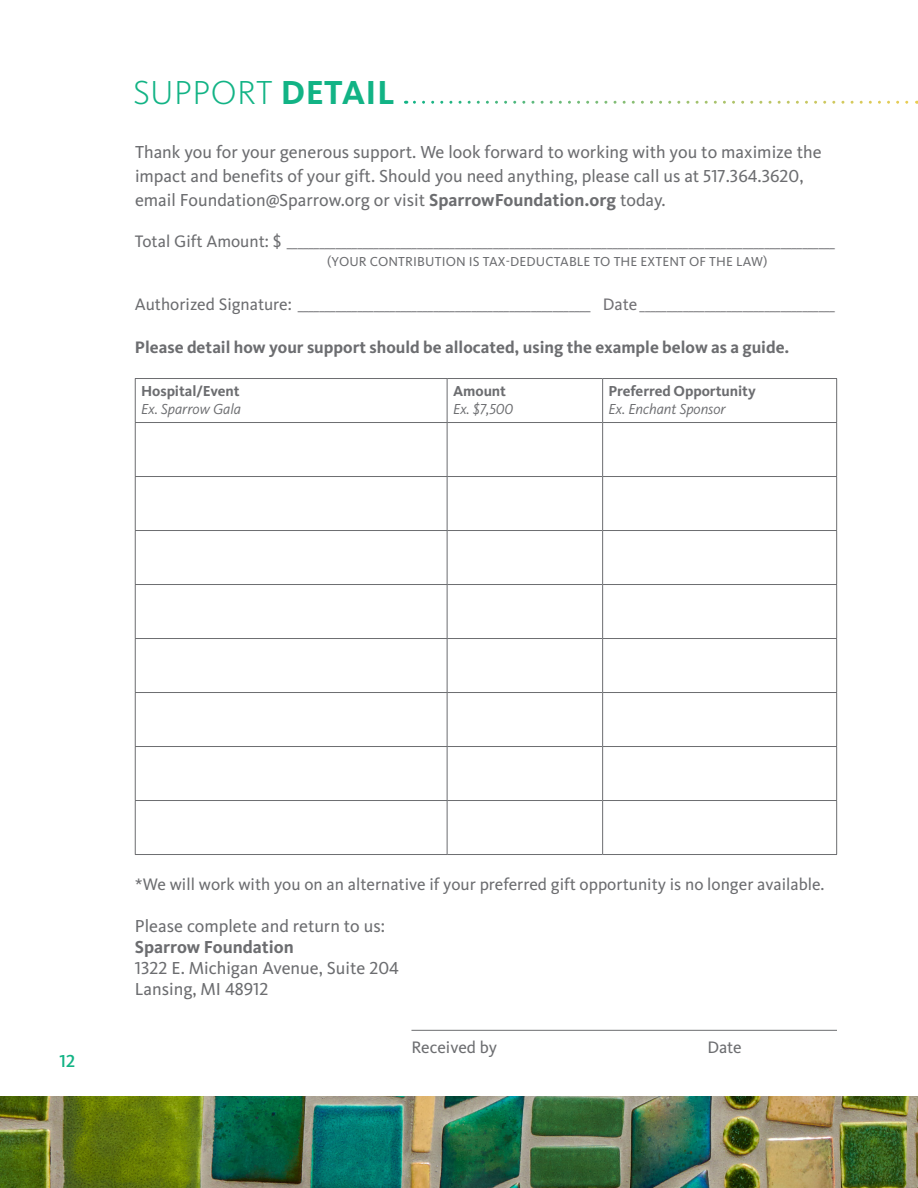
<style>
.page{position:relative;width:918px;height:1188px;background:#fff}
.page>*{position:absolute;margin:0;border:0;box-sizing:border-box;transform-origin:0 0}
.Main_Heading{font:300 34.5px "Kievit Pro";letter-spacing:.01em;color:#12b385}
.Intro{font:18px/24px "Kievit Pro";color:#6c6d70}
.Intro-2{font:700 18px "Kievit Pro";color:#6c6d70}
.t1{font:500 18px "Kievit Pro";color:#12b385}
.Intro-3{font:17.25px "Kievit Pro";color:#6c6d70}
._1_forms_-_no_lines{font:700 17.25px "Kievit Pro";color:#6c6d70}
._1_forms_-_no_lines-2{font:17.25px "Kievit Pro";color:#6c6d70}
.Intro-4{font:700 15px "Kievit Pro";letter-spacing:-.005em;color:#6c6d70}
.Intro-5{font:italic 15px "Kievit Pro";letter-spacing:-.005em;color:#6c6d70}
._1_forms_-_no_lines-3{font:13.5px "Kievit Pro";letter-spacing:.01em;color:#6c6d70}
.s1{font-weight:700}
.s2{font-size:17.25px}
.s3{font-size:17.25px;color:#717074}
.s4{color:#717074}
</style>
<div class="page">
<img style="left:0;top:1097px;width:918px;height:91px">
<hr style="left:135px;top:378px;width:312px;height:1px;background:#6c6d70">
<hr style="left:135px;top:379px;width:1px;height:43px;background:#6c6d70">
<hr style="left:447px;top:378px;width:156px;height:1px;background:#6c6d70">
<hr style="left:447px;top:379px;width:1px;height:43px;background:#6c6d70">
<hr style="left:603px;top:378px;width:234px;height:1px;background:#6c6d70">
<hr style="left:602px;top:379px;width:1px;height:43px;background:#6c6d70">
<hr style="left:836px;top:379px;width:1px;height:43px;background:#6c6d70">
<hr style="left:135px;top:422px;width:312px;height:1px;background:#6c6d70">
<hr style="left:135px;top:423px;width:1px;height:53px;background:#6c6d70">
<hr style="left:447px;top:422px;width:156px;height:1px;background:#6c6d70">
<hr style="left:447px;top:423px;width:1px;height:53px;background:#6c6d70">
<hr style="left:603px;top:422px;width:234px;height:1px;background:#6c6d70">
<hr style="left:602px;top:423px;width:1px;height:53px;background:#6c6d70">
<hr style="left:836px;top:423px;width:1px;height:53px;background:#6c6d70">
<hr style="left:135px;top:476px;width:312px;height:1px;background:#6c6d70">
<hr style="left:135px;top:477px;width:1px;height:53px;background:#6c6d70">
<hr style="left:447px;top:476px;width:156px;height:1px;background:#6c6d70">
<hr style="left:447px;top:477px;width:1px;height:53px;background:#6c6d70">
<hr style="left:603px;top:476px;width:234px;height:1px;background:#6c6d70">
<hr style="left:602px;top:477px;width:1px;height:53px;background:#6c6d70">
<hr style="left:836px;top:477px;width:1px;height:53px;background:#6c6d70">
<hr style="left:135px;top:530px;width:312px;height:1px;background:#6c6d70">
<hr style="left:135px;top:531px;width:1px;height:53px;background:#6c6d70">
<hr style="left:447px;top:530px;width:156px;height:1px;background:#6c6d70">
<hr style="left:447px;top:531px;width:1px;height:53px;background:#6c6d70">
<hr style="left:603px;top:530px;width:234px;height:1px;background:#6c6d70">
<hr style="left:602px;top:531px;width:1px;height:53px;background:#6c6d70">
<hr style="left:836px;top:531px;width:1px;height:53px;background:#6c6d70">
<hr style="left:135px;top:584px;width:312px;height:1px;background:#6c6d70">
<hr style="left:135px;top:585px;width:1px;height:53px;background:#6c6d70">
<hr style="left:447px;top:584px;width:156px;height:1px;background:#6c6d70">
<hr style="left:447px;top:585px;width:1px;height:53px;background:#6c6d70">
<hr style="left:603px;top:584px;width:234px;height:1px;background:#6c6d70">
<hr style="left:602px;top:585px;width:1px;height:53px;background:#6c6d70">
<hr style="left:836px;top:585px;width:1px;height:53px;background:#6c6d70">
<hr style="left:135px;top:638px;width:312px;height:1px;background:#6c6d70">
<hr style="left:135px;top:639px;width:1px;height:53px;background:#6c6d70">
<hr style="left:447px;top:638px;width:156px;height:1px;background:#6c6d70">
<hr style="left:447px;top:639px;width:1px;height:53px;background:#6c6d70">
<hr style="left:603px;top:638px;width:234px;height:1px;background:#6c6d70">
<hr style="left:602px;top:639px;width:1px;height:53px;background:#6c6d70">
<hr style="left:836px;top:639px;width:1px;height:53px;background:#6c6d70">
<hr style="left:135px;top:692px;width:312px;height:1px;background:#6c6d70">
<hr style="left:135px;top:693px;width:1px;height:53px;background:#6c6d70">
<hr style="left:447px;top:692px;width:156px;height:1px;background:#6c6d70">
<hr style="left:447px;top:693px;width:1px;height:53px;background:#6c6d70">
<hr style="left:603px;top:692px;width:234px;height:1px;background:#6c6d70">
<hr style="left:602px;top:693px;width:1px;height:53px;background:#6c6d70">
<hr style="left:836px;top:693px;width:1px;height:53px;background:#6c6d70">
<hr style="left:135px;top:746px;width:312px;height:1px;background:#6c6d70">
<hr style="left:135px;top:747px;width:1px;height:53px;background:#6c6d70">
<hr style="left:447px;top:746px;width:156px;height:1px;background:#6c6d70">
<hr style="left:447px;top:747px;width:1px;height:53px;background:#6c6d70">
<hr style="left:603px;top:746px;width:234px;height:1px;background:#6c6d70">
<hr style="left:602px;top:747px;width:1px;height:53px;background:#6c6d70">
<hr style="left:836px;top:747px;width:1px;height:53px;background:#6c6d70">
<hr style="left:135px;top:800px;width:312px;height:1px;background:#6c6d70">
<hr style="left:135px;top:801px;width:1px;height:53px;background:#6c6d70">
<hr style="left:447px;top:800px;width:156px;height:1px;background:#6c6d70">
<hr style="left:447px;top:801px;width:1px;height:53px;background:#6c6d70">
<hr style="left:603px;top:800px;width:234px;height:1px;background:#6c6d70">
<hr style="left:602px;top:801px;width:1px;height:53px;background:#6c6d70">
<hr style="left:836px;top:801px;width:1px;height:53px;background:#6c6d70">
<hr style="left:135px;top:854px;width:312px;height:1px;background:#6c6d70">
<hr style="left:447px;top:854px;width:156px;height:1px;background:#6c6d70">
<hr style="left:603px;top:854px;width:234px;height:1px;background:#6c6d70">
<svg style="left:414px;top:101px;width:503px;height:3px"></svg>
<hr style="left:411px;top:1030px;width:426px;height:1px;background:#6c6d70">
<p class="Main_Heading" style="left:133px;top:72px;width:263px">SUPPORT <span class="s1">DETAIL</span></p>
<p class="Intro" style="left:135px;top:140px;width:688px">Thank you for your generous support. We look forward to working with you to maximize the impact and benefits of your gift. Should you need anything, please call us at 517.364.3620, email Foundation@Sparrow.org or visit <span class="s1">SparrowFoundation.org</span> today.</p>
<p class="_1_forms_-_no_lines-3" style="left:135px;top:235px;width:702px"><span class="s2">Total Gift Amount: $</span> _____________________________________________________________________________________________________</p>
<p class="_1_forms_-_no_lines-3" style="left:327px;top:254px;width:442px">(YOUR CONTRIBUTION IS TAX-DEDUCTABLE TO THE EXTENT OF THE LAW)</p>
<p class="_1_forms_-_no_lines-3" style="left:135px;top:298px;width:702px"><span class="s2">Authorized Signature:</span> ______________________________________________________ <span class="s3">Date</span> <span class="s4">____________________________________</span></p>
<p class="_1_forms_-_no_lines" style="left:135px;top:337px;width:656px">Please detail how your support should be allocated, using the example below as a guide.</p>
<p class="Intro-4" style="left:141px;top:382px;width:100px">Hospital/Event</p>
<p class="Intro-5" style="left:141px;top:400px;width:101px">Ex. Sparrow Gala</p>
<p class="Intro-4" style="left:609px;top:382px;width:149px">Preferred Opportunity</p>
<p class="Intro-5" style="left:609px;top:400px;width:119px">Ex. Enchant Sponsor</p>
<p class="Intro-4" style="left:453px;top:382px;width:54px">Amount</p>
<p class="Intro-5" style="left:453px;top:400px;width:62px">Ex. $7,500</p>
<h2 class="t1" style="left:60px;top:1050px;width:17px">12</h2>
<p class="Intro-3" style="left:135px;top:874px;width:691px">*We will work with you on an alternative if your preferred gift opportunity is no longer available.</p>
<p class="Intro" style="left:135px;top:914px;width:252px">Please complete and return to us:</p>
<p class="Intro-2" style="left:135px;top:936px;width:160px">Sparrow Foundation</p>
<p class="Intro" style="left:135px;top:956px;width:266px">1322 E. Michigan Avenue, Suite 204</p>
<p class="Intro" style="left:135px;top:977px;width:135px">Lansing, MI 48912</p>
<p class="_1_forms_-_no_lines-2" style="left:411px;top:1037px;width:87px">Received by</p>
<p class="_1_forms_-_no_lines-2" style="left:707px;top:1037px;width:36px">Date</p>
</div>
